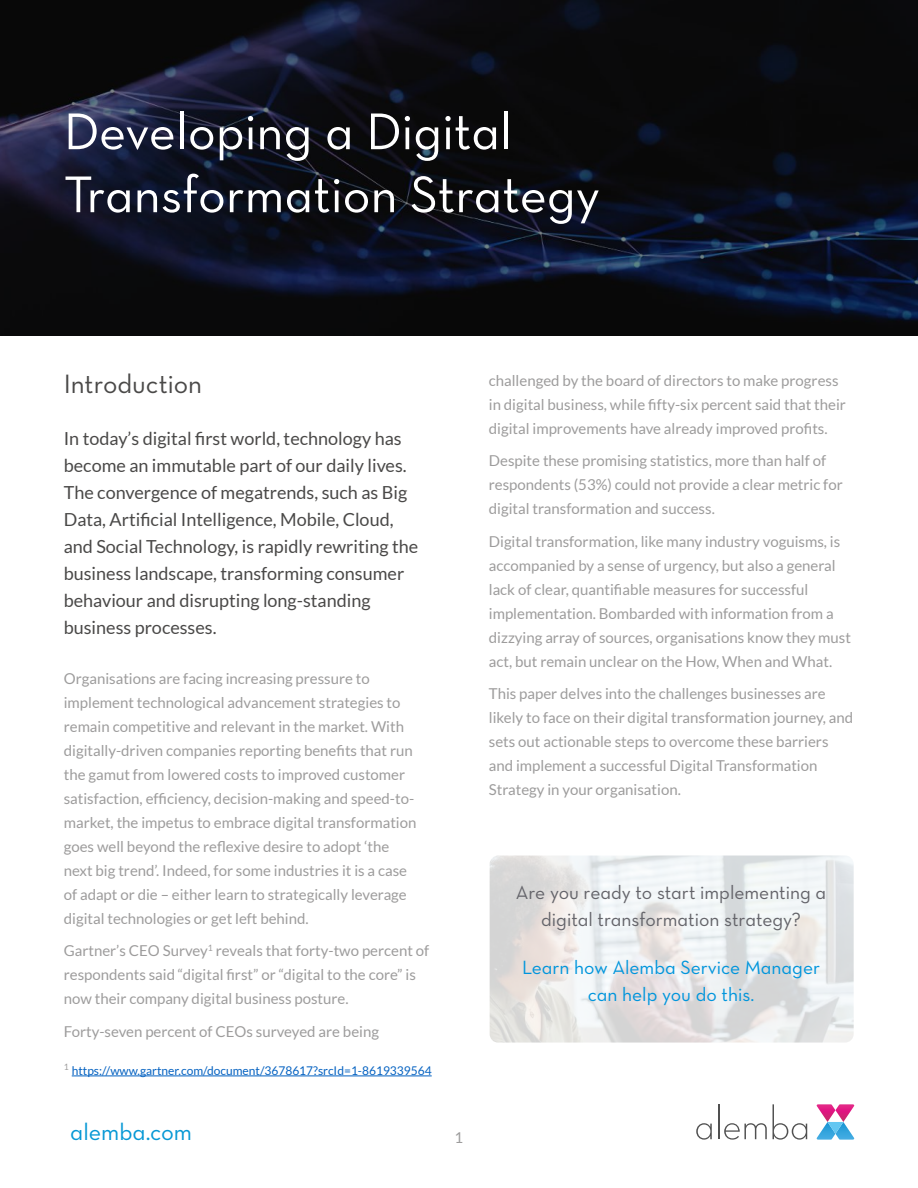
<style>
.page{position:relative;width:918px;height:1188px;background:#fff}
.page>*{position:absolute;margin:0;border:0;box-sizing:border-box;transform-origin:0 0}
.t1{font:52.5px/63px "Neutra Text Book Alt";color:#fff}
.t2{font:27px "Neutra Text Book Alt";color:#4a4948}
.t3{font:24px "Neutra Text Book Alt";color:#0698d5}
.t4{font:19.5px/27px "Neutra Text Book Alt";color:#64646a;text-align:center}
.t5{font:19.5px/27px "Neutra Text Book Alt";color:#0095dc;text-align:center}
.t6{font:18px/27px "Lato";color:#4a4948}
.t7{font:15px/24px "Lato";color:#9d9c9c}
.t8{font:12px "Lato";color:#0562c1}
</style>
<div class="page">
<svg style="left:696px;top:1123px;width:16px;height:17px"></svg>
<hr style="left:718px;top:1104px;width:1px;height:35px;background:#505050">
<svg style="left:724px;top:1123px;width:43px;height:17px"></svg>
<svg style="left:773px;top:1104px;width:34px;height:36px"></svg>
<svg style="left:817px;top:1104px;width:37px;height:36px"></svg>
<svg style="left:0;top:0;width:918px;height:336px;background:#0c0f19"></svg>
<hr style="left:72px;top:1076px;width:360px;height:1px;background:#0562c1">
<img style="left:490px;top:855px;width:364px;height:188px">
<h1 class="t1" style="left:64px;top:99px;width:538px">Developing a Digital<br>Transformation Strategy</h1>
<h2 class="t2" style="left:64px;top:367px;width:140px">Introduction</h2>
<p class="t6" style="left:64px;top:425px;width:356px">In today’s digital first world, technology has become an immutable part of our daily lives.<br>The convergence of megatrends, such as Big Data, Artificial Intelligence, Mobile, Cloud, and Social Technology, is rapidly rewriting the business landscape, transforming consumer behaviour and disrupting long-standing business processes.</p>
<p class="t7" style="left:64px;top:666px;width:354px">Organisations are facing increasing pressure to implement technological advancement strategies to remain competitive and relevant in the market. With digitally-driven companies reporting benefits that run the gamut from lowered costs to improved customer satisfaction, efficiency, decision-making and speed-to&shy;market, the impetus to embrace digital transformation goes well beyond the reflexive desire to adopt ‘the next big trend’. Indeed, for some industries it is a case of adapt or die – either learn to strategically leverage digital technologies or get left behind.</p>
<p class="t7" style="left:64px;top:939px;width:367px">Gartner’s CEO Survey<sup>1</sup> reveals that forty-two percent of respondents said “digital first” or “digital to the core” is now their company digital business posture.</p>
<p class="t7" style="left:64px;top:1019px;width:317px">Forty-seven percent of CEOs surveyed are being</p>
<p class="t8" style="left:64px;top:1064px;width:369px"><sup>1</sup> https://www.gartner.com/document/3678617?srcId=1-8619339564</p>
<h3 class="t3" style="left:70px;top:1118px;width:123px">alemba.com</h3>
<p class="t7" style="left:455px;top:1125px;width:10px">1</p>
<p class="t7" style="left:489px;top:368px;width:359px">challenged by the board of directors to make progress in digital business, while fifty-six percent said that their digital improvements have already improved profits.</p>
<p class="t7" style="left:489px;top:449px;width:355px">Despite these promising statistics, more than half of respondents (53%) could not provide a clear metric for digital transformation and success.</p>
<p class="t7" style="left:489px;top:529px;width:364px">Digital transformation, like many industry voguisms, is accompanied by a sense of urgency, but also a general lack of clear, quantifiable measures for successful implementation. Bombarded with information from a dizzying array of sources, organisations know they must act, but remain unclear on the How, When and What.</p>
<p class="t7" style="left:489px;top:682px;width:366px">This paper delves into the challenges businesses are likely to face on their digital transformation journey, and sets out actionable steps to overcome these barriers and implement a successful Digital Transformation Strategy in your organisation.</p>
<h3 class="t4" style="left:516px;top:879px;width:312px">Are you ready to start implementing a digital transformation strategy?</h3>
<h3 class="t5" style="left:522px;top:954px;width:299px">Learn how Alemba Service Manager can help you do this.</h3>
</div>
